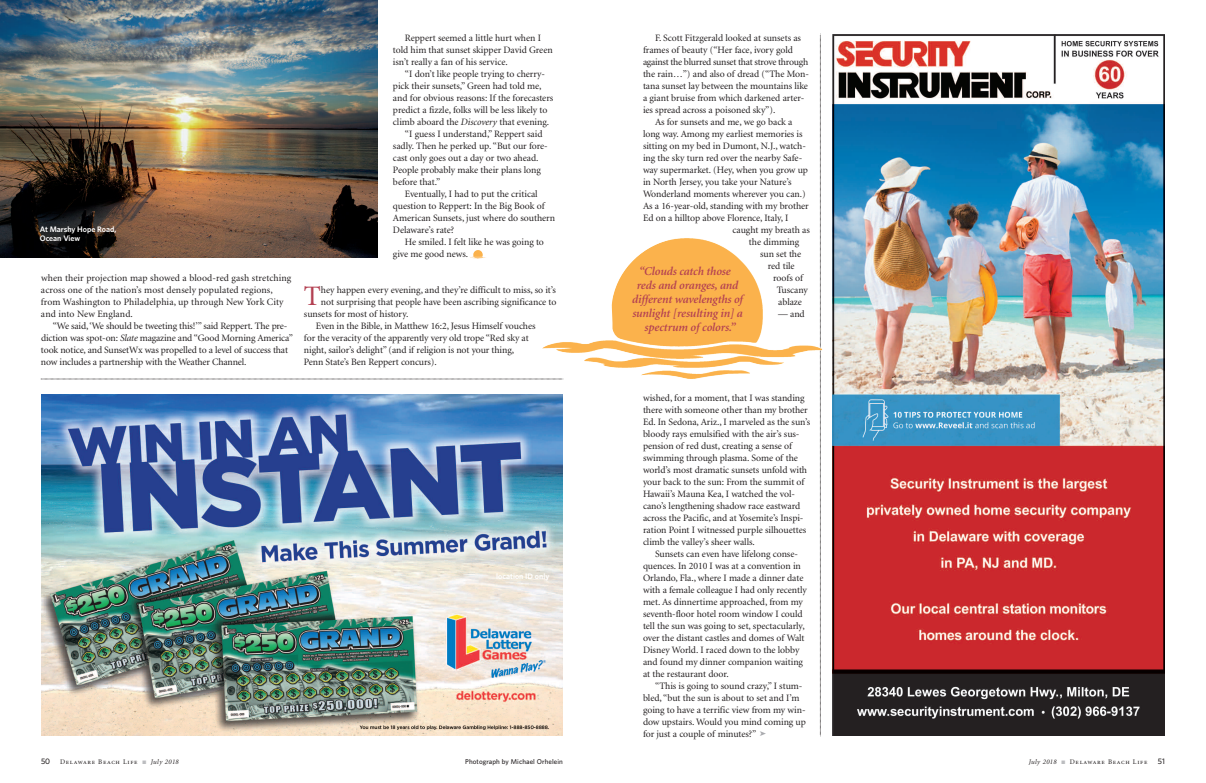
<style>
.page{position:relative;width:1206px;height:783px;background:#fff}
.page>*{position:absolute;margin:0;border:0;box-sizing:border-box;transform-origin:0 0}
.t1{font:28.2px "Minion";color:#b34052}
.t2{font:italic 600 12px/14px "Minion";letter-spacing:-.01em;color:#b34052;text-align:center}
.t3{font:9.8px/12px "Minion";letter-spacing:-.005em;color:#231f20}
.t4{font:9.8px "Minion";letter-spacing:-.03em;color:#231f20}
.t5{font:600 8px/9px "Whitney";color:#fff}
.t6{font:500 8px "Whitney";color:#231f20}
.t7{font:7px "Minion Regular SC";letter-spacing:.1em;color:#231f20}
.t8{font:500 7px "Whitney";letter-spacing:.01em;color:#231f20}
.s1{font-style:italic}
.s2{font-family:"Whitney";font-weight:500;font-size:8px}
.s3{color:#bcbdc0}
.s4{font-family:"Minion";font-style:italic}
</style>
<div class="page">
<svg style="left:820px;top:34px;width:1px;height:703px"></svg>
<img style="left:832px;top:34px;width:333px;height:702px">
<svg style="left:41px;top:379px;width:523px;height:1px"></svg>
<img style="left:41px;top:394px;width:522px;height:342px">
<img style="left:0;top:0;width:378px;height:257px">
<img style="left:542px;top:238px;width:280px;height:141px">
<img style="left:470px;top:250px;width:16px;height:9px">
<p class="t5" style="left:40px;top:225px;width:78px">At Marshy Hope Road,<br>Ocean View</p>
<p class="t3" style="left:41px;top:272px;width:252px">when their projection map showed a blood-red gash stretching across one of the nation’s most densely populated regions, from Washington to Philadelphia, up through New York City and into New England.</p>
<p class="t3" style="left:41px;top:320px;width:254px;text-indent:12px">“We said,‘We should be tweeting this!’” said Reppert. The pre&shy;diction was spot-on: <span class="s1">Slate</span> magazine and “Good Morning America” took notice, and SunsetWx was propelled to a level of success that now includes a partnership with the Weather Channel.</p>
<p class="t3" style="left:393px;top:32px;width:161px;text-indent:12px">Reppert seemed a little hurt when I told him that sunset skipper David Green isn’t really a fan of his service.</p>
<p class="t3" style="left:405px;top:68px;width:142px">“I don’t like people trying to cherry-</p>
<p class="t3" style="left:393px;top:80px;width:150px">pick their sunsets,” Green had told me,</p>
<p class="t3" style="left:393px;top:92px;width:162px">and for obvious reasons: If the forecasters</p>
<p class="t3" style="left:393px;top:104px;width:156px">predict a fizzle, folks will be less likely to</p>
<p class="t3" style="left:393px;top:116px;width:158px">climb aboard the <span class="s1">Discovery</span> that evening.</p>
<p class="t3" style="left:405px;top:128px;width:139px">“I guess I understand,” Reppert said</p>
<p class="t3" style="left:393px;top:140px;width:156px">sadly. Then he perked up.“But our fore-</p>
<p class="t3" style="left:393px;top:152px;width:147px">cast only goes out a day or two ahead.</p>
<p class="t3" style="left:393px;top:164px;width:149px">People probably make their plans long</p>
<p class="t3" style="left:393px;top:176px;width:49px">before that.”</p>
<p class="t3" style="left:405px;top:188px;width:134px">Eventually, I had to put the critical</p>
<p class="t3" style="left:393px;top:200px;width:153px">question to Reppert: In the Big Book of</p>
<p class="t3" style="left:393px;top:212px;width:164px">American Sunsets, just where do southern</p>
<p class="t3" style="left:393px;top:224px;width:63px">Delaware’s rate?</p>
<p class="t3" style="left:405px;top:236px;width:140px">He smiled. I felt like he was going to</p>
<p class="t3" style="left:393px;top:248px;width:77px">give me good news.</p>
<h1 class="t1" style="left:304px;top:285px;width:19px">T</h1>
<p class="t3" style="left:321px;top:284px;width:237px">hey happen every evening, and they’re difficult to miss, so it’s</p>
<p class="t3" style="left:321px;top:296px;width:237px">not surprising that people have been ascribing significance to</p>
<p class="t3" style="left:304px;top:308px;width:106px">sunsets for most of history.</p>
<p class="t3" style="left:316px;top:320px;width:221px">Even in the Bible, in Matthew 16:2, Jesus Himself vouches</p>
<p class="t3" style="left:304px;top:332px;width:226px">for the veracity of the apparently very old trope “Red sky at</p>
<p class="t3" style="left:304px;top:344px;width:212px">night, sailor’s delight” (and if religion is not your thing,</p>
<p class="t3" style="left:304px;top:356px;width:134px">Penn State’s Ben Reppert concurs).</p>
<p class="t5" style="left:496px;top:571px;width:55px">location ID only</p>
<p class="t3" style="left:655px;top:32px;width:148px">F. Scott Fitzgerald looked at sunsets as</p>
<p class="t3" style="left:643px;top:44px;width:151px">frames of beauty (“Her face, ivory gold</p>
<p class="t4" style="left:643px;top:58px;width:167px">against the blurred sunset that strove through</p>
<p class="t3" style="left:643px;top:68px;width:168px">the rain…”) and also of dread (“The Mon-</p>
<p class="t3" style="left:643px;top:80px;width:167px">tana sunset lay between the mountains like</p>
<p class="t3" style="left:643px;top:92px;width:163px">a giant bruise from which darkened arter-</p>
<p class="t3" style="left:643px;top:104px;width:134px">ies spread across a poisoned sky”).</p>
<p class="t3" style="left:655px;top:116px;width:139px">As for sunsets and me, we go back a</p>
<p class="t3" style="left:643px;top:128px;width:161px">long way. Among my earliest memories is</p>
<p class="t3" style="left:643px;top:140px;width:164px">sitting on my bed in Dumont, N.J., watch-</p>
<p class="t3" style="left:643px;top:152px;width:161px">ing the sky turn red over the nearby Safe-</p>
<p class="t3" style="left:643px;top:164px;width:167px">way supermarket. (Hey, when you grow up</p>
<p class="t3" style="left:643px;top:176px;width:150px">in North Jersey, you take your Nature’s</p>
<p class="t3" style="left:643px;top:188px;width:164px">Wonderland moments wherever you can.)</p>
<p class="t3" style="left:643px;top:200px;width:167px">As a 16-year-old, standing with my brother</p>
<p class="t3" style="left:643px;top:212px;width:147px">Ed on a hilltop above Florence, Italy, I</p>
<p class="t3" style="left:732px;top:224px;width:79px">caught my breath as</p>
<p class="t3" style="left:749px;top:236px;width:52px">the dimming</p>
<p class="t3" style="left:760px;top:248px;width:43px">sun set the</p>
<p class="t3" style="left:768px;top:260px;width:28px">red tile</p>
<p class="t3" style="left:773px;top:272px;width:31px">roofs of</p>
<p class="t3" style="left:777px;top:284px;width:33px">Tuscany</p>
<p class="t3" style="left:778px;top:296px;width:25px">ablaze</p>
<p class="t3" style="left:778px;top:308px;width:28px">— and</p>
<p class="t2" style="left:632px;top:265px;width:113px">“Clouds catch those reds and oranges, and different wavelengths of sunlight [resulting in] a spectrum of colors.”</p>
<p class="t3" style="left:643px;top:392px;width:169px">wished, for a moment, that I was standing there with someone other than my brother Ed. In Sedona, Ariz., I marveled as the sun’s bloody rays emulsified with the air’s sus&shy;pension of red dust, creating a sense of swimming through plasma. Some of the world’s most dramatic sunsets unfold with your back to the sun: From the summit of Hawaii’s Mauna Kea, I watched the vol&shy;cano’s lengthening shadow race eastward across the Pacific, and at Yosemite’s Inspi&shy;ration Point I witnessed purple silhouettes climb the valley’s sheer walls.</p>
<p class="t3" style="left:643px;top:548px;width:165px;text-indent:12px">Sunsets can even have lifelong conse&shy;quences. In 2010 I was at a convention in Orlando, Fla., where I made a dinner date with a female colleague I had only recently met. As dinnertime approached, from my seventh-floor hotel room window I could tell the sun was going to set, spectacularly, over the distant castles and domes of Walt Disney World. I raced down to the lobby and found my dinner companion waiting at the restaurant door.</p>
<p class="t3" style="left:643px;top:680px;width:164px;text-indent:12px">“This is going to sound crazy,” I stum&shy;bled,“but the sun is about to set and I’m going to have a terrific view from my win&shy;dow upstairs. Would you mind coming up for just a couple of minutes?”</p>
<p class="t7" style="left:41px;top:759px;width:139px"><span class="s2">50</span> Delaware Beach Life <span class="s3">■</span> <span class="s4">July 2018</span></p>
<p class="t8" style="left:465px;top:757px;width:99px">Photograph by Michael Orhelein</p>
<p class="t7" style="left:1029px;top:759px;width:120px"><span class="s4">July 2018</span> <span class="s3">■</span> Delaware Beach Life</p>
<p class="t6" style="left:1158px;top:756px;width:9px">51</p>
</div>
